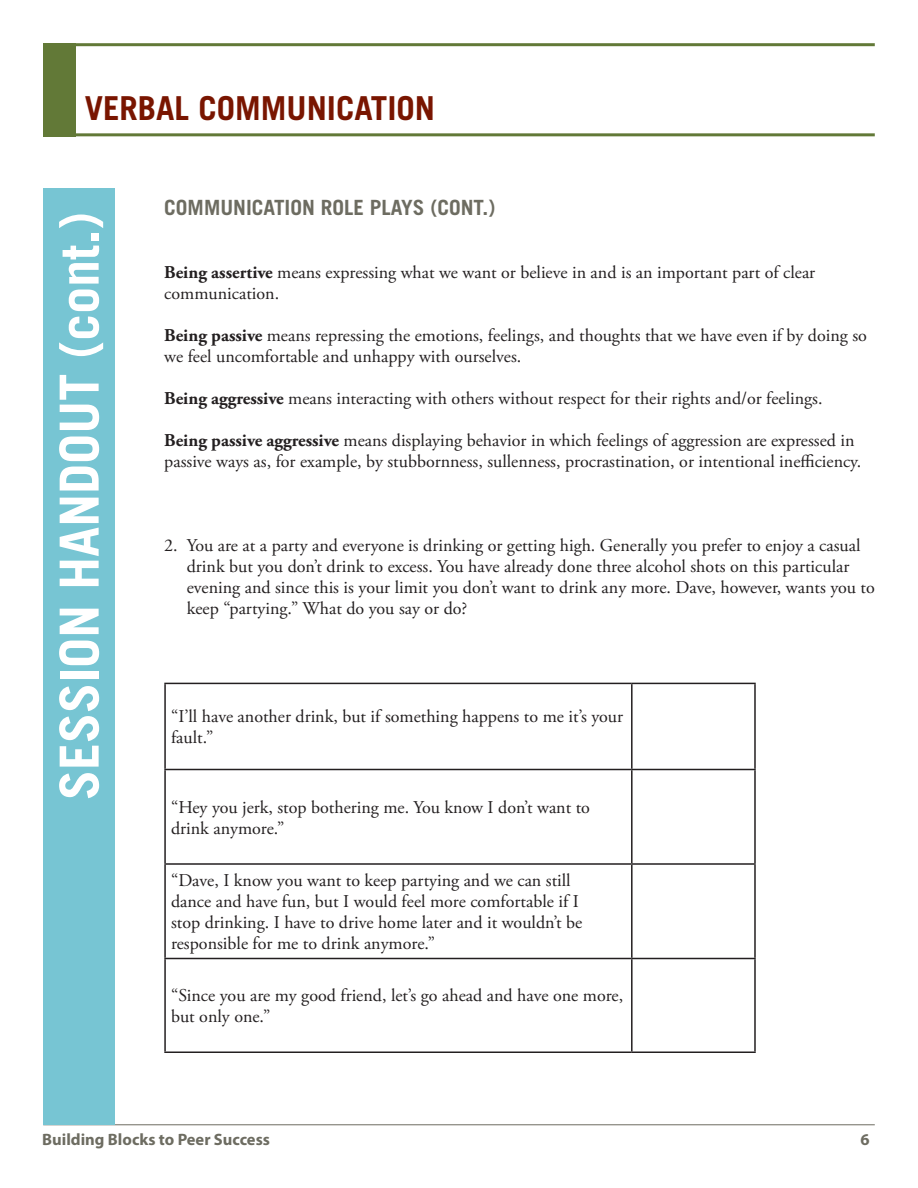
<style>
.page{position:relative;width:918px;height:1188px;background:#fff}
.page>*{position:absolute;margin:0;border:0;box-sizing:border-box;transform-origin:0 0}
.t1{font:700 54px "Trade Gothic LT Std";color:#fff}
.banner_heading_2{font:700 33px "Trade Gothic LT Std";color:#791500}
.Sidebar_heading_1{font:700 21px "Trade Gothic LT Std";color:#6d6c61}
.Body_text{font:18px/21px "Adobe Garamond Pro";color:#231f20}
.t2{font:700 16.5px "Myriad Pro";color:#6d6c61}
.s1{font-weight:700}
</style>
<div class="page">
<hr style="left:43px;top:1124px;width:832px;height:1px;background:#6d6c61">
<hr style="left:69px;top:133px;width:806px;height:3px;background:#627937">
<hr style="left:69px;top:43px;width:806px;height:3px;background:#627937">
<div style="left:43px;top:43px;width:33px;height:93px;background:#627937"></div>
<div style="left:43px;top:188px;width:72px;height:936px;background:#77c5d3"></div>
<hr style="left:164px;top:683px;width:468px;height:1px;background:#231f20">
<hr style="left:164px;top:684px;width:2px;height:85px;background:#231f20">
<hr style="left:632px;top:683px;width:124px;height:1px;background:#231f20">
<hr style="left:631px;top:684px;width:2px;height:85px;background:#231f20">
<hr style="left:754px;top:684px;width:2px;height:85px;background:#231f20">
<hr style="left:164px;top:769px;width:468px;height:1px;background:#231f20">
<hr style="left:164px;top:770px;width:2px;height:93px;background:#231f20">
<hr style="left:632px;top:769px;width:124px;height:1px;background:#231f20">
<hr style="left:631px;top:770px;width:2px;height:93px;background:#231f20">
<hr style="left:754px;top:770px;width:2px;height:93px;background:#231f20">
<hr style="left:164px;top:863px;width:468px;height:2px;background:#231f20">
<hr style="left:164px;top:865px;width:2px;height:93px;background:#231f20">
<hr style="left:632px;top:863px;width:124px;height:2px;background:#231f20">
<hr style="left:631px;top:865px;width:2px;height:93px;background:#231f20">
<hr style="left:754px;top:865px;width:2px;height:93px;background:#231f20">
<hr style="left:164px;top:958px;width:468px;height:1px;background:#231f20">
<hr style="left:164px;top:959px;width:2px;height:93px;background:#231f20">
<hr style="left:632px;top:958px;width:124px;height:1px;background:#231f20">
<hr style="left:631px;top:959px;width:2px;height:93px;background:#231f20">
<hr style="left:754px;top:959px;width:2px;height:93px;background:#231f20">
<hr style="left:164px;top:1052px;width:468px;height:1px;background:#231f20">
<hr style="left:632px;top:1052px;width:124px;height:1px;background:#231f20">
<p class="banner_heading_2" style="left:85px;top:87px;width:352px">VERBAL COMMUNICATION</p>
<p class="t1" style="left:46px;top:800px;width:590px;rotate:-90deg">SESSION HANDOUT (cont.)</p>
<p class="Sidebar_heading_1" style="left:164px;top:194px;width:333px">COMMUNICATION ROLE PLAYS (CONT.)</p>
<p class="Body_text" style="left:164px;top:262px;width:652px"><span class="s1">Being assertive</span> means expressing what we want or believe in and is an important part of clear communication.</p>
<p class="Body_text" style="left:164px;top:325px;width:704px"><span class="s1">Being passive</span> means repressing the emotions, feelings, and thoughts that we have even if by doing so we feel uncomfortable and unhappy with ourselves.</p>
<p class="Body_text" style="left:164px;top:388px;width:660px"><span class="s1">Being aggressive</span> means interacting with others without respect for their rights and/or feelings.</p>
<p class="Body_text" style="left:164px;top:430px;width:698px"><span class="s1">Being passive aggressive</span> means displaying behavior in which feelings of aggression are expressed in passive ways as, for example, by stubbornness, sullenness, procrastination, or intentional inefficiency.</p>
<p class="Body_text" style="left:187px;top:535px;width:690px;text-indent:-22px">2. You are at a party and everyone is drinking or getting high. Generally you prefer to enjoy a casual drink but you don’t drink to excess. You have already done three alcohol shots on this particular evening and since this is your limit you don’t want to drink any more. Dave, however, wants you to keep “partying.” What do you say or do?</p>
<p class="Body_text" style="left:171px;top:707px;width:454px">“I’ll have another drink, but if something happens to me it’s your fault.”</p>
<p class="Body_text" style="left:171px;top:797px;width:420px">“Hey you jerk, stop bothering me. You know I don’t want to drink anymore.”</p>
<p class="Body_text" style="left:171px;top:871px;width:413px">“Dave, I know you want to keep partying and we can still dance and have fun, but I would feel more comfortable if I stop drinking. I have to drive home later and it wouldn’t be responsible for me to drink anymore.”</p>
<p class="Body_text" style="left:171px;top:986px;width:454px">“Since you are my good friend, let’s go ahead and have one more, but only one.”</p>
<p class="t2" style="left:42px;top:1128px;width:229px">Building Blocks to Peer Success</p>
<p class="t2" style="left:860px;top:1128px;width:11px">6</p>
</div>
